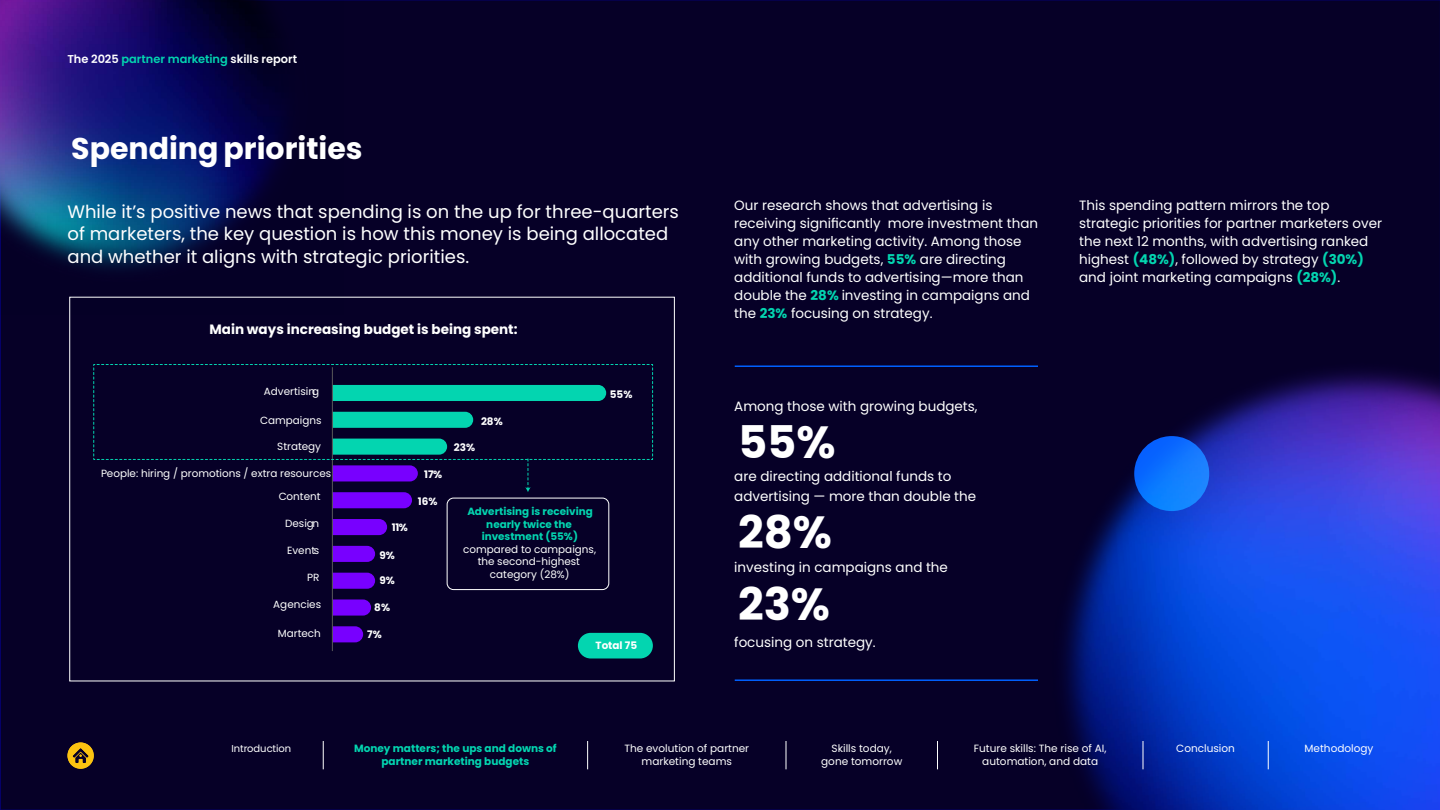
<style>
.page{position:relative;width:1440px;height:810px;background:#060027}
.page>*{position:absolute;margin:0;border:0;box-sizing:border-box;transform-origin:0 0}
.t1{font:700 45px/90.1px "Poppins";color:#fff}
.t2{font:700 30px "Poppins";color:#fff}
.t3{font:18px/22.5px "Poppins";color:#fff}
.t4{font:13.5px/18px "Poppins";color:#fff}
.t5{font:700 13.5px "Poppins";color:#fff}
.t6{font:600 11.4px "Poppins";letter-spacing:-.005em;color:#fff}
.t7{font:10.5px/12.8px "Poppins";color:#fff;text-align:center}
.t8{font:700 10.5px/12.8px "Poppins";color:#03d5b0;text-align:center}
.t9{font:10.43px/12.5px "Poppins";color:#fff;text-align:center}
.t10{font:700 10.43px/12.5px "Poppins";color:#03d5b0;text-align:center}
.t11{font:700 10.43px "Poppins";color:#fff}
.t12{font:9.98px "Poppins";letter-spacing:-.005em;color:#fff}
.s1{color:#03d5b0}
.s2{font-weight:700;color:#03d5b0}
</style>
<div class="page">
<img style="left:0;top:0;width:344px;height:314px">
<img style="left:1016px;top:343px;width:424px;height:467px">
<hr style="left:735px;top:365px;width:303px;height:2px;background:#0060ff">
<hr style="left:735px;top:679px;width:303px;height:2px;background:#0060ff">
<svg style="left:1134px;top:436px;width:75px;height:75px;background:#0e76fd"></svg>
<svg style="left:333px;top:519px;width:54px;height:16px"></svg>
<svg style="left:333px;top:546px;width:42px;height:16px"></svg>
<svg style="left:333px;top:573px;width:42px;height:16px"></svg>
<svg style="left:333px;top:599px;width:38px;height:17px"></svg>
<svg style="left:333px;top:626px;width:30px;height:16px"></svg>
<div style="left:447px;top:498px;width:162px;height:92px;border:1px solid #fff;border-radius:6px"></div>
<hr style="left:332px;top:367px;width:1px;height:284px;background:#595959">
<div style="left:578px;top:633px;width:75px;height:26px;background:#03d5b0;border-radius:13px"></div>
<svg style="left:93px;top:460px;width:560px;height:48px;background:#12013d"></svg>
<svg style="left:93px;top:364px;width:560px;height:96px;background:#05243e"></svg>
<svg style="left:323px;top:741px;width:1px;height:28px"></svg>
<svg style="left:587px;top:741px;width:1px;height:28px"></svg>
<svg style="left:786px;top:741px;width:1px;height:28px"></svg>
<svg style="left:937px;top:741px;width:1px;height:28px"></svg>
<svg style="left:1143px;top:741px;width:1px;height:28px"></svg>
<svg style="left:1268px;top:741px;width:1px;height:28px"></svg>
<svg style="left:67px;top:742px;width:27px;height:27px"></svg>
<p class="t6" style="left:68px;top:53px;width:231px">The 2025 <span class="s1">partner marketing</span> skills report</p>
<h2 class="t2" style="left:71px;top:131px;width:293px">Spending priorities</h2>
<h3 class="t3" style="left:68px;top:200px;width:613px">While it’s positive news that spending is on the up for three-quarters of marketers, the key question is how this money is being allocated and whether it aligns with strategic priorities.</h3>
<p class="t4" style="left:734px;top:197px;width:305px">Our research shows that advertising is receiving significantly more investment than any other marketing activity. Among those with growing budgets, <span class="s2">55%</span> are directing additional funds to advertising—more than double the <span class="s2">28%</span> investing in campaigns and the <span class="s2">23%</span> focusing on strategy.</p>
<p class="t4" style="left:1079px;top:197px;width:304px">This spending pattern mirrors the top strategic priorities for partner marketers over the next 12 months, with advertising ranked highest <span class="s2">(48%)</span>, followed by strategy <span class="s2">(30%) </span>and joint marketing campaigns <span class="s2">(28%)</span>.</p>
<p class="t5" style="left:209px;top:322px;width:310px">Main ways increasing budget is being spent:</p>
<p class="t9" style="left:264px;top:385px;width:57px">Advertising</p>
<p class="t9" style="left:260px;top:414px;width:63px">Campaigns</p>
<p class="t9" style="left:277px;top:440px;width:45px">Strategy</p>
<p class="t9" style="left:101px;top:467px;width:232px">People: hiring / promotions / extra resources</p>
<p class="t9" style="left:279px;top:490px;width:43px">Content</p>
<p class="t9" style="left:285px;top:517px;width:36px">Design</p>
<p class="t9" style="left:287px;top:544px;width:34px">Events</p>
<p class="t9" style="left:307px;top:571px;width:14px">PR</p>
<p class="t9" style="left:273px;top:598px;width:49px">Agencies</p>
<p class="t9" style="left:278px;top:627px;width:45px">Martech</p>
<p class="t11" style="left:392px;top:521px;width:18px">11%</p>
<p class="t11" style="left:379px;top:549px;width:17px">9%</p>
<p class="t11" style="left:379px;top:574px;width:17px">9%</p>
<p class="t11" style="left:374px;top:602px;width:17px">8%</p>
<p class="t11" style="left:367px;top:629px;width:16px">7%</p>
<p class="t11" style="left:424px;top:468px;width:19px">17%</p>
<p class="t11" style="left:418px;top:496px;width:21px">16%</p>
<p class="t11" style="left:481px;top:415px;width:23px">28%</p>
<p class="t11" style="left:454px;top:442px;width:23px">23%</p>
<p class="t11" style="left:610px;top:388px;width:24px">55%</p>
<p class="t10" style="left:467px;top:505px;width:127px">Advertising is receiving nearly twice the investment (55%)</p>
<p class="t9" style="left:463px;top:543px;width:134px">compared to campaigns, the second-highest category (28%)</p>
<p class="t11" style="left:596px;top:640px;width:43px">Total 75</p>
<p class="t4" style="left:734px;top:397px;width:245px">Among those with growing budgets,</p>
<h1 class="t1" style="left:738px;top:398px;width:99px">55%<br>28%</h1>
<h1 class="t1" style="left:738px;top:560px;width:94px">23%</h1>
<p class="t4" style="left:734px;top:467px;width:243px;line-height:19.5px">are directing additional funds to advertising — more than double the</p>
<p class="t4" style="left:734px;top:559px;width:215px">investing in campaigns and the</p>
<p class="t4" style="left:734px;top:634px;width:143px">focusing on strategy.</p>
<p class="t12" style="left:231px;top:743px;width:61px">Introduction</p>
<p class="t8" style="left:354px;top:742px;width:204px">Money matters; the ups and downs of partner marketing budgets</p>
<p class="t7" style="left:624px;top:742px;width:126px">The evolution of partner marketing teams</p>
<p class="t7" style="left:821px;top:742px;width:83px">Skills today, gone tomorrow</p>
<p class="t7" style="left:974px;top:742px;width:134px">Future skills: The rise of AI, automation, and data</p>
<p class="t7" style="left:1176px;top:742px;width:60px">Conclusion</p>
<p class="t7" style="left:1305px;top:742px;width:70px">Methodology</p>
</div>
